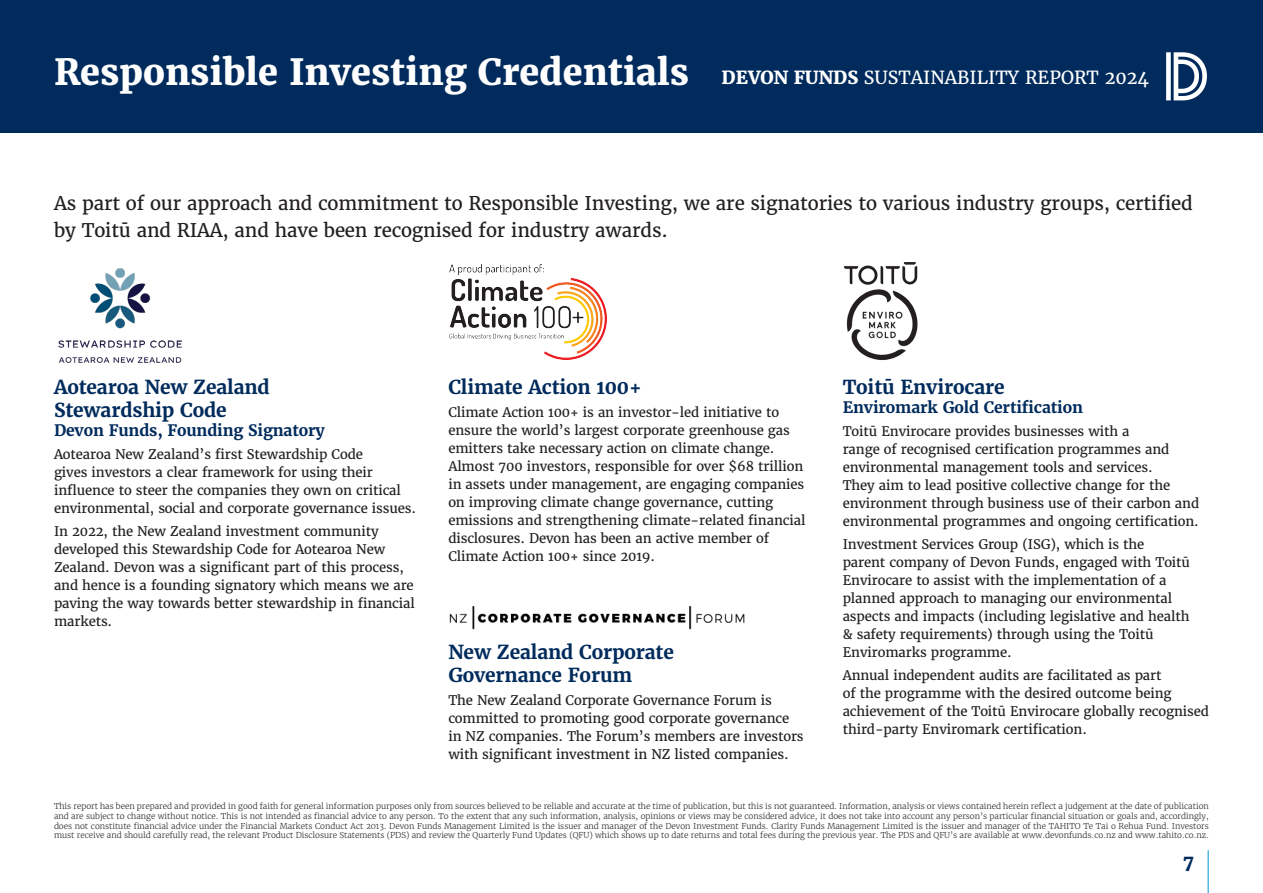
<style>
.page{position:relative;width:1263px;height:893px;background:#fff}
.page>*{position:absolute;margin:0;border:0;box-sizing:border-box;transform-origin:0 0}
.t1{font:800 36px "Merriweather";color:#fff}
.Blue_Sub_Heading_1{font:700 19.2px/23.1px "Merriweather";letter-spacing:-.01em;color:#002b5c}
.t2{font:18.75px/27px "Merriweather";letter-spacing:-.01em;color:#231f20}
.t3{font:18px "Merriweather";color:#fff}
.t4{font:800 18px "Merriweather";color:#002b5c}
.Blue_Sub_Heading_1-2{font:700 15.75px "Merriweather";letter-spacing:-.01em;color:#002b5c}
.t5{font:13.2px/18px "Merriweather";letter-spacing:-.01em;color:#231f20}
.t6{font:300 8.1px/9.8px "Merriweather";letter-spacing:-.005em;color:#231f20;text-align:justify}
.s1{font-weight:800}
</style>
<div class="page">
<div style="left:0;top:0;width:1263px;height:132px;background:#002b5c"></div>
<svg style="left:1166px;top:52px;width:41px;height:48px"></svg>
<hr style="left:1207px;top:850px;width:2px;height:43px;background:#56b7e7">
<img style="left:58px;top:268px;width:124px;height:95px">
<img style="left:449px;top:265px;width:158px;height:95px">
<img style="left:449px;top:606px;width:296px;height:24px">
<img style="left:843px;top:262px;width:75px;height:98px">
<p class="t1" style="left:54px;top:49px;width:636px">Responsible Investing Credentials</p>
<h3 class="t3" style="left:722px;top:66px;width:429px"><span class="s1">DEVON FUNDS</span> SUSTAINABILITY REPORT 2024</h3>
<p class="t2" style="left:54px;top:190px;width:1140px">As part of our approach and commitment to Responsible Investing, we are signatories to various industry groups, certified by Toitū and RIAA, and have been recognised for industry awards.</p>
<p class="Blue_Sub_Heading_1" style="left:54px;top:375px;width:217px">Aotearoa New Zealand<br>Stewardship Code</p>
<p class="Blue_Sub_Heading_1-2" style="left:54px;top:420px;width:272px">Devon Funds, Founding Signatory</p>
<p class="t5" style="left:54px;top:445px;width:363px">Aotearoa New Zealand’s first Stewardship Code<br>gives investors a clear framework for using their influence to steer the companies they own on critical environmental, social and corporate governance issues.</p>
<p class="t5" style="left:54px;top:522px;width:362px">In 2022, the New Zealand investment community developed this Stewardship Code for Aotearoa New Zealand. Devon was a significant part of this process, and hence is a founding signatory which means we are paving the way towards better stewardship in financial markets.</p>
<p class="Blue_Sub_Heading_1" style="left:448px;top:375px;width:195px">Climate Action 100+</p>
<p class="t5" style="left:448px;top:403px;width:359px">Climate Action 100+ is an investor-led initiative to ensure the world’s largest corporate greenhouse gas emitters take necessary action on climate change.<br>Almost 700 investors, responsible for over $68 trillion in assets under management, are engaging companies on improving climate change governance, cutting emissions and strengthening climate-related financial disclosures. Devon has been an active member of Climate Action 100+ since 2019.</p>
<p class="Blue_Sub_Heading_1" style="left:448px;top:640px;width:227px">New Zealand Corporate<br>Governance Forum</p>
<p class="t5" style="left:448px;top:691px;width:357px">The New Zealand Corporate Governance Forum is committed to promoting good corporate governance in NZ companies. The Forum’s members are investors with significant investment in NZ listed companies.</p>
<p class="Blue_Sub_Heading_1" style="left:843px;top:375px;width:163px">Toitū Envirocare</p>
<p class="Blue_Sub_Heading_1-2" style="left:843px;top:397px;width:242px">Enviromark Gold Certification</p>
<p class="t5" style="left:843px;top:422px;width:358px">Toitū Envirocare provides businesses with a<br>range of recognised certification programmes and environmental management tools and services.<br>They aim to lead positive collective change for the environment through business use of their carbon and environmental programmes and ongoing certification.</p>
<p class="t5" style="left:843px;top:535px;width:349px">Investment Services Group (ISG), which is the parent company of Devon Funds, engaged with Toitū Envirocare to assist with the implementation of a planned approach to managing our environmental aspects and impacts (including legislative and health &amp; safety requirements) through using the Toitū Enviromarks programme.</p>
<p class="t5" style="left:843px;top:666px;width:368px">Annual independent audits are facilitated as part<br>of the programme with the desired outcome being achievement of the Toitū Envirocare globally recognised third-party Enviromark certification.</p>
<p class="t6" style="left:54px;top:801px;width:1156px">This report has been prepared and provided in good faith for general information purposes only from sources believed to be reliable and accurate at the time of publication, but this is not guaranteed. Information, analysis or views contained herein reflect a judgement at the date of publication and are subject to change without notice. This is not intended as financial advice to any person. To the extent that any such information, analysis, opinions or views may be considered advice, it does not take into account any person’s particular financial situation or goals and, accordingly, does not constitute financial advice under the Financial Markets Conduct Act 2013. Devon Funds Management Limited is the issuer and manager of the Devon Investment Funds. Clarity Funds Management Limited is the issuer and manager of the TAHITO Te Tai o Rehua Fund. Investors must receive and should carefully read, the relevant Product Disclosure Statements (PDS) and review the Quarterly Fund Updates (QFU) which shows up to date returns and total fees during the previous year. The PDS and QFU’s are available at www.devonfunds.co.nz and www.tahito.co.nz.</p>
<h3 class="t4" style="left:1183px;top:850px;width:12px">7</h3>
</div>
